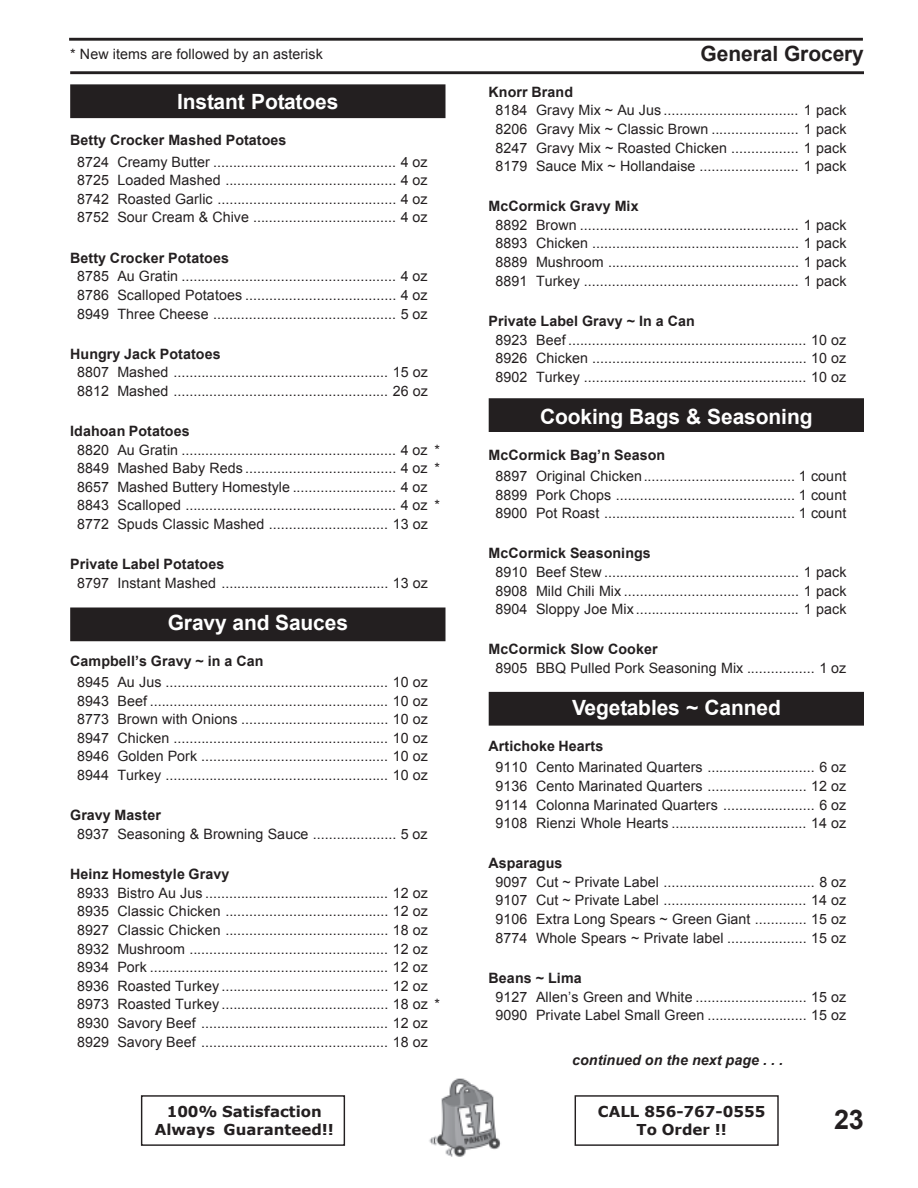
<style>
.page{position:relative;width:918px;height:1188px;background:#fff}
.page>*{position:absolute;margin:0;border:0;box-sizing:border-box;transform-origin:0 0}
.t1{font:700 27px "Arial";color:#231f20}
.t2{font:700 21px "Arial";letter-spacing:-.005em;color:#fff}
.t3{font:700 21px "Arial";letter-spacing:-.005em;color:#231f20}
.t4{font:700 15px/18px "Verdana";color:#231f20;text-align:center}
.t5{font:14.25px/18.6px "Arial";letter-spacing:.005em;color:#231f20;text-align:justify}
.t6{font:700 14.25px "Arial";letter-spacing:.005em;color:#231f20}
.t7{font:italic 700 14.25px "Arial";letter-spacing:.005em;color:#231f20}
</style>
<div class="page">
<div style="left:575px;top:1095px;width:204px;height:51px;border:1px solid #231f20"></div>
<div style="left:141px;top:1095px;width:204px;height:51px;border:1px solid #231f20"></div>
<img style="left:429px;top:1078px;width:72px;height:79px">
<div style="left:489px;top:693px;width:374px;height:32px;background:#231f20"></div>
<div style="left:489px;top:692px;width:375px;height:34px;border:1px solid #231f20"></div>
<div style="left:489px;top:399px;width:374px;height:32px;background:#231f20"></div>
<div style="left:489px;top:398px;width:375px;height:34px;border:1px solid #231f20"></div>
<hr style="left:70px;top:71px;width:794px;height:3px;background:#231f20">
<hr style="left:69px;top:38px;width:794px;height:3px;background:#231f20">
<div style="left:71px;top:608px;width:374px;height:33px;background:#231f20"></div>
<div style="left:71px;top:85px;width:374px;height:32px;background:#231f20"></div>
<div style="left:70px;top:84px;width:376px;height:34px;border:1px solid #231f20"></div>
<p class="t5" style="left:70px;top:46px;width:254px">* New items are followed by an asterisk</p>
<h2 class="t3" style="left:701px;top:46px;width:165px">General Grocery</h2>
<h2 class="t2" style="left:177px;top:94px;width:163px">Instant Potatoes</h2>
<p class="t6" style="left:70px;top:135px;width:218px">Betty Crocker Mashed Potatoes</p>
<p class="t5" style="left:77px;top:154px;width:352px">8724 Creamy Butter .............................................. 4 oz 8725 Loaded Mashed ........................................... 4 oz 8742 Roasted Garlic ............................................. 4 oz 8752 Sour Cream &amp; Chive .................................... 4 oz</p>
<p class="t6" style="left:70px;top:252px;width:160px">Betty Crocker Potatoes</p>
<p class="t5" style="left:77px;top:268px;width:352px">8785 Au Gratin ...................................................... 4 oz 8786 Scalloped Potatoes ...................................... 4 oz 8949 Three Cheese .............................................. 5 oz</p>
<p class="t6" style="left:70px;top:348px;width:152px">Hungry Jack Potatoes</p>
<p class="t5" style="left:77px;top:364px;width:352px">8807 Mashed ...................................................... 15 oz<br>8812 Mashed ...................................................... 26 oz</p>
<p class="t6" style="left:70px;top:426px;width:121px">Idahoan Potatoes</p>
<p class="t5" style="left:77px;top:442px;width:365px;text-align:left">8820 Au Gratin ...................................................... 4 oz * 8849 Mashed Baby Reds ...................................... 4 oz * 8657 Mashed Buttery Homestyle .......................... 4 oz 8843 Scalloped ..................................................... 4 oz * 8772 Spuds Classic Mashed .............................. 13 oz</p>
<p class="t6" style="left:70px;top:559px;width:156px">Private Label Potatoes</p>
<p class="t5" style="left:77px;top:575px;width:352px">8797 Instant Mashed .......................................... 13 oz</p>
<h2 class="t2" style="left:168px;top:614px;width:182px">Gravy and Sauces</h2>
<p class="t6" style="left:70px;top:656px;width:195px">Campbell’s Gravy ~ in a Can</p>
<p class="t5" style="left:77px;top:674px;width:352px">8945 Au Jus ........................................................ 10 oz 8943 Beef ............................................................ 10 oz 8773 Brown with Onions ..................................... 10 oz 8947 Chicken ...................................................... 10 oz 8946 Golden Pork ............................................... 10 oz 8944 Turkey ........................................................ 10 oz</p>
<p class="t6" style="left:70px;top:810px;width:92px">Gravy Master</p>
<p class="t5" style="left:77px;top:826px;width:352px">8937 Seasoning &amp; Browning Sauce ..................... 5 oz</p>
<p class="t6" style="left:70px;top:869px;width:161px">Heinz Homestyle Gravy</p>
<p class="t5" style="left:77px;top:885px;width:365px;text-align:left">8933 Bistro Au Jus .............................................. 12 oz 8935 Classic Chicken ......................................... 12 oz 8927 Classic Chicken ......................................... 18 oz 8932 Mushroom .................................................. 12 oz 8934 Pork ............................................................ 12 oz 8936 Roasted Turkey .......................................... 12 oz 8973 Roasted Turkey .......................................... 18 oz * 8930 Savory Beef ............................................... 12 oz 8929 Savory Beef ............................................... 18 oz</p>
<p class="t6" style="left:489px;top:86px;width:86px">Knorr Brand</p>
<p class="t5" style="left:495px;top:102px;width:353px">8184 Gravy Mix ~ Au Jus .................................. 1 pack 8206 Gravy Mix ~ Classic Brown ...................... 1 pack 8247 Gravy Mix ~ Roasted Chicken ................. 1 pack 8179 Sauce Mix ~ Hollandaise ......................... 1 pack</p>
<p class="t6" style="left:489px;top:201px;width:152px">McCormick Gravy Mix</p>
<p class="t5" style="left:495px;top:217px;width:353px">8892 Brown ....................................................... 1 pack 8893 Chicken .................................................... 1 pack 8889 Mushroom ................................................ 1 pack 8891 Turkey ...................................................... 1 pack</p>
<p class="t6" style="left:489px;top:315px;width:208px">Private Label Gravy ~ In a Can</p>
<p class="t5" style="left:495px;top:332px;width:352px">8923 Beef ............................................................ 10 oz 8926 Chicken ...................................................... 10 oz 8902 Turkey ........................................................ 10 oz</p>
<h2 class="t2" style="left:540px;top:408px;width:274px">Cooking Bags &amp; Seasoning</h2>
<p class="t6" style="left:489px;top:449px;width:178px">McCormick Bag’n Season</p>
<p class="t5" style="left:495px;top:468px;width:352px">8897 Original Chicken...................................... 1 count 8899 Pork Chops ............................................. 1 count 8900 Pot Roast ................................................ 1 count</p>
<p class="t6" style="left:489px;top:548px;width:164px">McCormick Seasonings</p>
<p class="t5" style="left:495px;top:564px;width:353px">8910 Beef Stew ................................................. 1 pack 8908 Mild Chili Mix ............................................ 1 pack 8904 Sloppy Joe Mix ......................................... 1 pack</p>
<p class="t6" style="left:489px;top:644px;width:171px">McCormick Slow Cooker</p>
<p class="t5" style="left:495px;top:660px;width:353px">8905 BBQ Pulled Pork Seasoning Mix ................. 1 oz</p>
<h2 class="t2" style="left:572px;top:700px;width:210px">Vegetables ~ Canned</h2>
<p class="t6" style="left:489px;top:741px;width:116px">Artichoke Hearts</p>
<p class="t5" style="left:495px;top:759px;width:353px">9110 Cento Marinated Quarters ........................... 6 oz 9136 Cento Marinated Quarters ......................... 12 oz 9114 Colonna Marinated Quarters ....................... 6 oz 9108 Rienzi Whole Hearts .................................. 14 oz</p>
<p class="t6" style="left:489px;top:858px;width:75px">Asparagus</p>
<p class="t5" style="left:495px;top:874px;width:352px">9097 Cut ~ Private Label ...................................... 8 oz 9107 Cut ~ Private Label .................................... 14 oz 9106 Extra Long Spears ~ Green Giant ............. 15 oz 8774 Whole Spears ~ Private label .................... 15 oz</p>
<p class="t6" style="left:489px;top:972px;width:95px">Beans ~ Lima</p>
<p class="t5" style="left:495px;top:988px;width:352px">9127 Allen’s Green and White ............................ 15 oz<br>9090 Private Label Small Green ......................... 15 oz</p>
<p class="t7" style="left:572px;top:1055px;width:213px">continued on the next page . . .</p>
<p class="t4" style="left:155px;top:1104px;width:180px">100% Satisfaction<br>Always Guaranteed!!</p>
<p class="t4" style="left:598px;top:1104px;width:169px">CALL 856-767-0555<br>To Order !!</p>
<h1 class="t1" style="left:834px;top:1109px;width:31px">23</h1>
</div>
